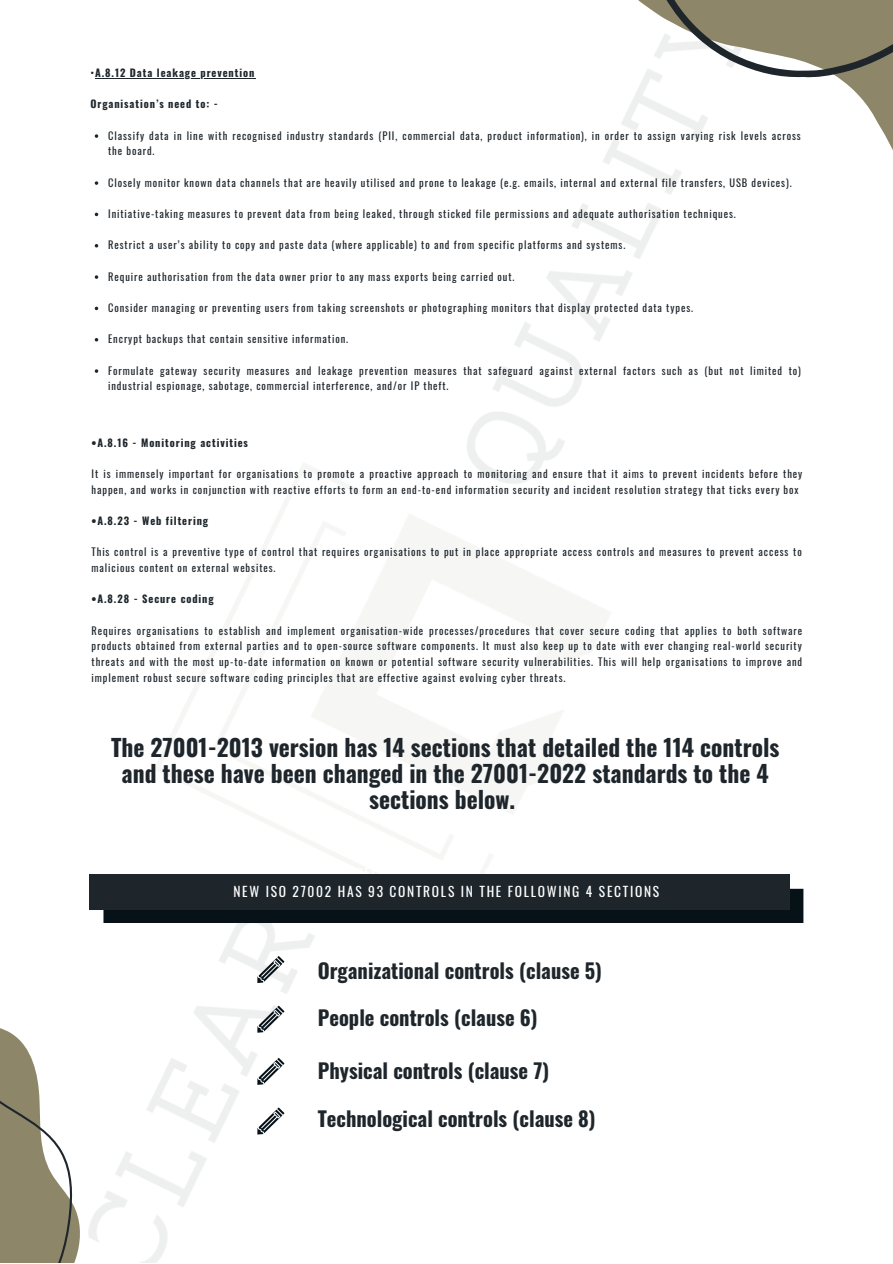
<style>
.page{position:relative;width:893px;height:1264px;background:#fff}
.page>*{position:absolute;margin:0;border:0;box-sizing:border-box;transform-origin:0 0}
.t1{font:700 23.4px/25.8px "Oswald";color:#1e262c;text-align:center}
.t2{font:700 20.4px "Oswald";color:#1e262c}
.t3{font:13.5px "Oswald";letter-spacing:.125em;color:#fff}
.t4{font:10.5px/15.6px "Oswald";letter-spacing:.09em;color:#1e262c}
.t5{font:700 10.5px "Oswald";letter-spacing:.09em;color:#1e262c}
.s1{font-weight:400}
</style>
<div class="page">
<img style="left:89px;top:78px;width:715px;height:1184px">
<svg style="left:257px;top:956px;width:27px;height:27px"></svg>
<svg style="left:103px;top:888px;width:700px;height:35px;background:#081319"></svg>
<div style="left:89px;top:874px;width:700px;height:35px;background:#1e262c"></div>
<svg style="left:0;top:1028px;width:89px;height:234px"></svg>
<svg style="left:606px;top:0;width:286px;height:213px"></svg>
<svg style="left:640px;top:0;width:252px;height:78px"></svg>
<svg style="left:257px;top:1005px;width:27px;height:27px"></svg>
<svg style="left:257px;top:1057px;width:27px;height:27px"></svg>
<svg style="left:257px;top:1107px;width:27px;height:27px"></svg>
<svg style="left:95px;top:134px;width:3px;height:4px"></svg>
<svg style="left:95px;top:181px;width:3px;height:4px"></svg>
<svg style="left:95px;top:275px;width:3px;height:4px"></svg>
<svg style="left:95px;top:369px;width:3px;height:4px"></svg>
<hr style="left:95px;top:78px;width:160px;height:1px;background:#1e262c">
<p class="t5" style="left:90px;top:64px;width:165px"><span class="s1">•</span>A.8.12 Data leakage prevention</p>
<p class="t5" style="left:90px;top:96px;width:129px">Organisation’s need to: -</p>
<p class="t4" style="left:108px;top:127px;width:694px">Classify data in line with recognised industry standards (PII, commercial data, product information), in order to assign varying risk levels across the board.</p>
<p class="t4" style="left:108px;top:174px;width:685px">Closely monitor known data channels that are heavily utilised and prone to leakage (e.g. emails, internal and external file transfers, USB devices).</p>
<p class="t4" style="left:108px;top:205px;width:629px">Initiative-taking measures to prevent data from being leaked, through sticked file permissions and adequate authorisation techniques.</p>
<p class="t4" style="left:108px;top:237px;width:518px">Restrict a user’s ability to copy and paste data (where applicable) to and from specific platforms and systems.</p>
<p class="t4" style="left:108px;top:268px;width:408px">Require authorisation from the data owner prior to any mass exports being carried out.</p>
<p class="t4" style="left:108px;top:299px;width:586px">Consider managing or preventing users from taking screenshots or photographing monitors that display protected data types.</p>
<p class="t4" style="left:108px;top:331px;width:241px">Encrypt backups that contain sensitive information.</p>
<p class="t4" style="left:108px;top:362px;width:694px">Formulate gateway security measures and leakage prevention measures that safeguard against external factors such as (but not limited to) industrial espionage, sabotage, commercial interference, and/or IP theft.</p>
<p class="t5" style="left:91px;top:434px;width:158px">•A.8.16 - Monitoring activities</p>
<p class="t4" style="left:91px;top:465px;width:712px">It is immensely important for organisations to promote a proactive approach to monitoring and ensure that it aims to prevent incidents before they happen, and works in conjunction with reactive efforts to form an end-to-end information security and incident resolution strategy that ticks every box</p>
<p class="t5" style="left:91px;top:512px;width:118px">•A.8.23 - Web filtering</p>
<p class="t4" style="left:91px;top:543px;width:711px">This control is a preventive type of control that requires organisations to put in place appropriate access controls and measures to prevent access to malicious content on external websites.</p>
<p class="t5" style="left:91px;top:590px;width:124px">•A.8.28 - Secure coding</p>
<p class="t4" style="left:91px;top:622px;width:712px;text-align:justify">Requires organisations to establish and implement organisation-wide processes/procedures that cover secure coding that applies to both software products obtained from external parties and to open-source software components. It must also keep up to date with ever changing real-world security threats and with the most up-to-date information on known or potential software security vulnerabilities. This will help organisations to improve and implement robust secure software coding principles that are effective against evolving cyber threats.</p>
<p class="t1" style="left:111px;top:733px;width:669px">The 27001-2013 version has 14 sections that detailed the 114 controls and these have been changed in the 27001-2022 standards to the 4 sections below.</p>
<p class="t3" style="left:200px;top:877px;width:488px">BEEN CHANGED IN THE 27001-2022 STANDARDS TO THE 4 SECTIONS BELOW.</p>
<p class="t3" style="left:233px;top:881px;width:427px">NEW ISO 27002 HAS 93 CONTROLS IN THE FOLLOWING 4 SECTIONS</p>
<p class="t2" style="left:318px;top:954px;width:286px">Organizational controls (clause 5)</p>
<p class="t2" style="left:318px;top:1001px;width:221px">People controls (clause 6)</p>
<p class="t2" style="left:318px;top:1054px;width:233px">Physical controls (clause 7)</p>
<p class="t2" style="left:318px;top:1102px;width:279px">Technological controls (clause 8)</p>
</div>
